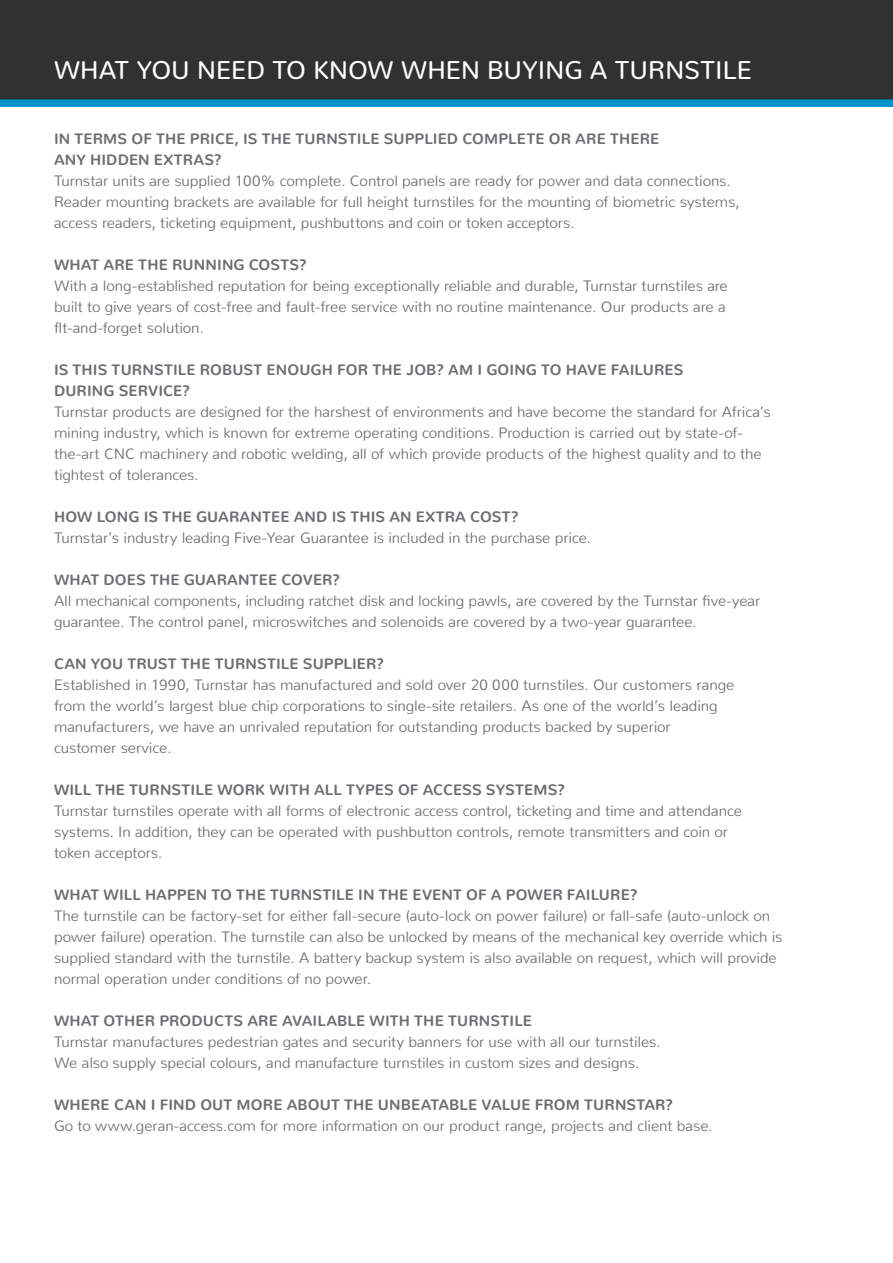
<style>
.page{position:relative;width:893px;height:1263px;background:#fff}
.page>*{position:absolute;margin:0;border:0;box-sizing:border-box;transform-origin:0 0}
.t1{font:25.5px "Nunito";color:#fff}
.t2{font:300 15px/21px "Nunito";letter-spacing:-.005em;color:#6d6e71}
.t3{font:700 15px/21px "Nunito";letter-spacing:.01em;color:#6d6e71}
</style>
<div class="page">
<div style="left:0;top:0;width:893px;height:100px;background:#323131"></div>
<div style="left:0;top:99px;width:893px;height:8px;background:#0093cc"></div>
<h1 class="t1" style="left:54px;top:60px;width:700px">WHAT YOU NEED TO KNOW WHEN BUYING A TURNSTILE</h1>
<p class="t3" style="left:54px;top:129px;width:607px">IN TERMS OF THE PRICE, IS THE TURNSTILE SUPPLIED COMPLETE OR ARE THERE<br>ANY HIDDEN EXTRAS?</p>
<p class="t2" style="left:54px;top:172px;width:687px">Turnstar units are supplied 100% complete. Control panels are ready for power and data connections.<br>Reader mounting brackets are available for full height turnstiles for the mounting of biometric systems, access readers, ticketing equipment, pushbuttons and coin or token acceptors.</p>
<p class="t3" style="left:54px;top:255px;width:254px">WHAT ARE THE RUNNING COSTS?</p>
<p class="t2" style="left:54px;top:277px;width:675px">With a long-established reputation for being exceptionally reliable and durable, Turnstar turnstiles are built to give years of cost-free and fault-free service with no routine maintenance. Our products are a flt-and-forget solution.</p>
<p class="t3" style="left:54px;top:360px;width:631px">IS THIS TURNSTILE ROBUST ENOUGH FOR THE JOB? AM I GOING TO HAVE FAILURES<br>DURING SERVICE?</p>
<p class="t2" style="left:54px;top:403px;width:718px">Turnstar products are designed for the harshest of environments and have become the standard for Africa’s mining industry, which is known for extreme operating conditions. Production is carried out by state-of&shy;the-art CNC machinery and robotic welding, all of which provide products of the highest quality and to the tightest of tolerances.</p>
<p class="t3" style="left:54px;top:507px;width:466px">HOW LONG IS THE GUARANTEE AND IS THIS AN EXTRA COST?</p>
<p class="t2" style="left:54px;top:529px;width:539px">Turnstar’s industry leading Five-Year Guarantee is included in the purchase price.</p>
<p class="t3" style="left:54px;top:570px;width:288px">WHAT DOES THE GUARANTEE COVER?</p>
<p class="t2" style="left:54px;top:589px;width:708px">All mechanical components, including ratchet disk and locking pawls, are covered by the Turnstar five-year guarantee. The control panel, microswitches and solenoids are covered by a two-year guarantee.</p>
<p class="t3" style="left:54px;top:654px;width:332px">CAN YOU TRUST THE TURNSTILE SUPPLIER?</p>
<p class="t2" style="left:54px;top:676px;width:682px">Established in 1990, Turnstar has manufactured and sold over 20 000 turnstiles. Our customers range from the world’s largest blue chip corporations to single-site retailers. As one of the world’s leading manufacturers, we have an unrivaled reputation for outstanding products backed by superior customer service.</p>
<p class="t3" style="left:54px;top:780px;width:513px">WILL THE TURNSTILE WORK WITH ALL TYPES OF ACCESS SYSTEMS?</p>
<p class="t2" style="left:54px;top:802px;width:690px">Turnstar turnstiles operate with all forms of electronic access control, ticketing and time and attendance systems. In addition, they can be operated with pushbutton controls, remote transmitters and coin or token acceptors.</p>
<p class="t3" style="left:54px;top:885px;width:585px">WHAT WILL HAPPEN TO THE TURNSTILE IN THE EVENT OF A POWER FAILURE?</p>
<p class="t2" style="left:54px;top:907px;width:730px">The turnstile can be factory-set for either fall-secure (auto-lock on power failure) or fall-safe (auto-unlock on power failure) operation. The turnstile can also be unlocked by means of the mechanical key override which is supplied standard with the turnstile. A battery backup system is also available on request, which will provide normal operation under conditions of no power.</p>
<p class="t3" style="left:54px;top:1011px;width:480px">WHAT OTHER PRODUCTS ARE AVAILABLE WITH THE TURNSTILE</p>
<p class="t2" style="left:54px;top:1033px;width:608px">Turnstar manufactures pedestrian gates and security banners for use with all our turnstiles.<br>We also supply special colours, and manufacture turnstiles in custom sizes and designs.</p>
<p class="t3" style="left:54px;top:1095px;width:621px">WHERE CAN I FIND OUT MORE ABOUT THE UNBEATABLE VALUE FROM TURNSTAR?</p>
<p class="t2" style="left:54px;top:1117px;width:660px">Go to www.geran-access.com for more information on our product range, projects and client base.</p>
</div>
